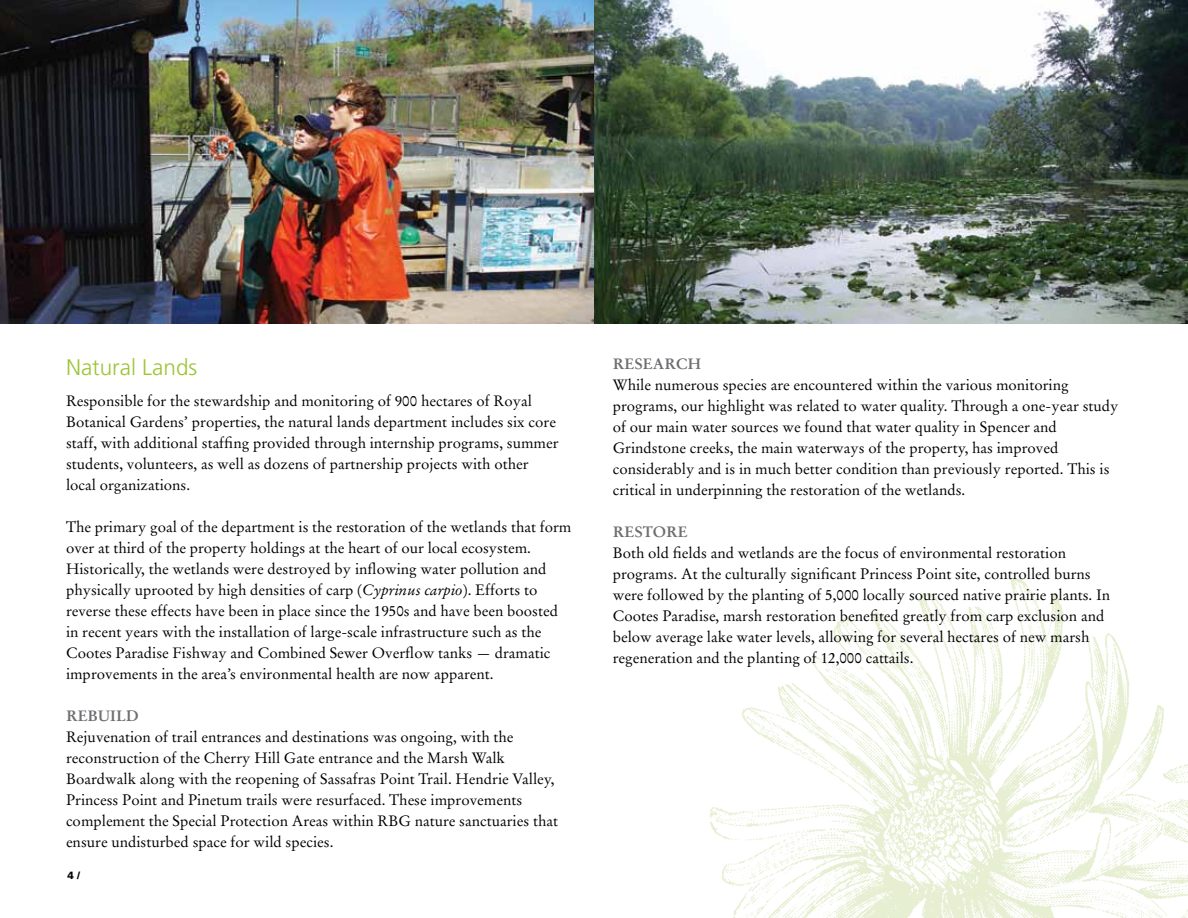
<style>
.page{position:relative;width:1188px;height:918px;background:#fff}
.page>*{position:absolute;margin:0;border:0;box-sizing:border-box;transform-origin:0 0}
.t1{font:300 22.5px "Frutiger";color:#9dc436}
.t2{font:15px/21px "Stempel Garamond";color:#000}
.t3{font:700 15px "Stempel Garamond";letter-spacing:.14em;color:#6d6e71}
.t4{font:900 10.5px "Frutiger";color:#000}
.s1{font-style:italic}
</style>
<div class="page">
<img style="left:710px;top:578px;width:478px;height:340px">
<img style="left:0;top:0;width:1188px;height:324px">
<h1 class="t1" style="left:66px;top:354px;width:133px">Natural Lands</h1>
<p class="t2" style="left:66px;top:391px;width:494px">Responsible for the stewardship and monitoring of 900 hectares of Royal Botanical Gardens’ properties, the natural lands department includes six core staff, with additional staffing provided through internship programs, summer students, volunteers, as well as dozens of partnership projects with other local organizations.</p>
<p class="t2" style="left:66px;top:517px;width:507px">The primary goal of the department is the restoration of the wetlands that form over at third of the property holdings at the heart of our local ecosystem.<br>Historically, the wetlands were destroyed by inflowing water pollution and physically uprooted by high densities of carp (<span class="s1">Cyprinus carpio</span>). Efforts to reverse these effects have been in place since the 1950s and have been boosted in recent years with the installation of large-scale infrastructure such as the Cootes Paradise Fishway and Combined Sewer Overflow tanks — dramatic improvements in the area’s environmental health are now apparent.</p>
<p class="t3" style="left:66px;top:707px;width:74px">REBUILD</p>
<p class="t2" style="left:66px;top:727px;width:494px">Rejuvenation of trail entrances and destinations was ongoing, with the reconstruction of the Cherry Hill Gate entrance and the Marsh Walk Boardwalk along with the reopening of Sassafras Point Trail. Hendrie Valley, Princess Point and Pinetum trails were resurfaced. These improvements complement the Special Protection Areas within RBG nature sanctuaries that ensure undisturbed space for wild species.</p>
<p class="t4" style="left:68px;top:869px;width:14px">4 /</p>
<p class="t3" style="left:613px;top:354px;width:53px">RESEARCH</p>
<p class="t2" style="left:613px;top:374px;width:507px">While numerous species are encountered within the various monitoring programs, our highlight was related to water quality. Through a one-year study of our main water sources we found that water quality in Spencer and Grindstone creeks, the main waterways of the property, has improved considerably and is in much better condition than previously reported. This is critical in underpinning the restoration of the wetlands.</p>
<p class="t3" style="left:613px;top:522px;width:77px">RESTORE</p>
<p class="t2" style="left:613px;top:542px;width:499px">Both old fields and wetlands are the focus of environmental restoration programs. At the culturally significant Princess Point site, controlled burns were followed by the planting of 5,000 locally sourced native prairie plants. In Cootes Paradise, marsh restoration benefited greatly from carp exclusion and below average lake water levels, allowing for several hectares of new marsh regeneration and the planting of 12,000 cattails.</p>
</div>
